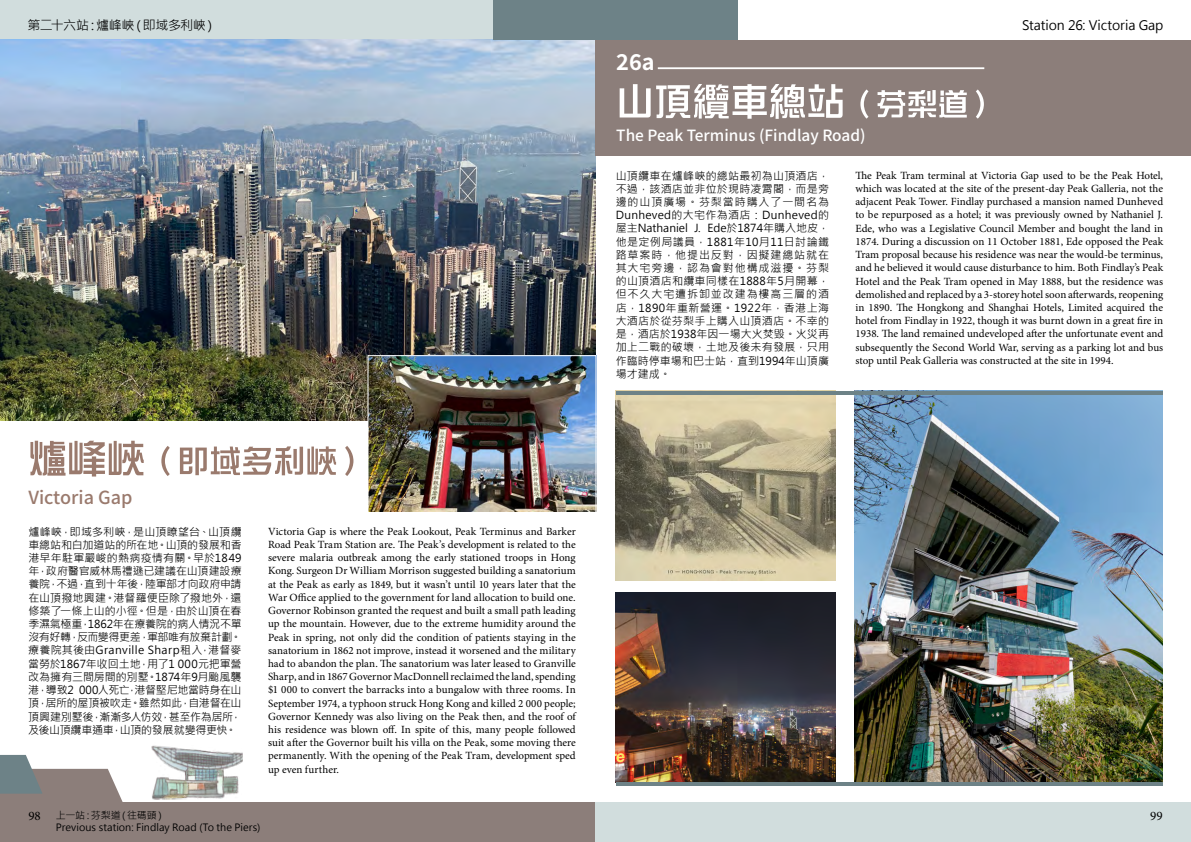
<style>
.page{position:relative;width:1191px;height:842px;background:#fff}
.page>*{position:absolute;margin:0;border:0;box-sizing:border-box;transform-origin:0 0}
.t1{font:700 21.8px "Source Han Sans HK";color:#fff}
.t2{font:500 18px "Source Han Sans HK";color:#9a7a6d}
.t3{font:500 15.4px "Source Han Sans HK";color:#fff}
.t4{font:13px "Microsoft Jheng Hei";letter-spacing:-.01em;color:#000}
.t5{font:13px "Microsoft Jheng Hei";letter-spacing:-.03em;color:#000}
.t6{font:13px "Minion Pro";color:#000}
.t7{font:11px/13.2px "Minion Pro";color:#000;text-align:justify}
.t8{font:11px/13.2px "Microsoft Jheng Hei";color:#000;text-align:justify}
.t9{font:10px/12px "Microsoft Jheng Hei";color:#000}
.s1{color:#fff}
</style>
<div class="page">
<div style="left:0;top:0;width:595px;height:40px;background:#d1dddd"></div>
<div style="left:0;top:803px;width:595px;height:39px;background:#8c7e7a"></div>
<img style="left:0;top:40px;width:595px;height:381px">
<svg style="left:0;top:755px;width:129px;height:48px"></svg>
<div style="left:595px;top:802px;width:596px;height:40px;background:#d1dddd"></div>
<div style="left:493px;top:0;width:245px;height:40px;background:#6d8287"></div>
<img style="left:151px;top:745px;width:92px;height:55px">
<img style="left:369px;top:357px;width:225px;height:154px">
<div style="left:367px;top:355px;width:229px;height:160px;border:1px solid #fff"></div>
<img style="left:615px;top:391px;width:220px;height:189px">
<img style="left:854px;top:394px;width:308px;height:388px">
<img style="left:615px;top:592px;width:220px;height:190px">
<hr style="left:616px;top:391px;width:546px;height:3px;background:#6d8287">
<hr style="left:616px;top:782px;width:546px;height:4px;background:#6d8287">
<svg style="left:30px;top:441px;width:114px;height:35px"></svg>
<svg style="left:161px;top:446px;width:192px;height:30px"></svg>
<div style="left:595px;top:40px;width:596px;height:115px;background:#8c7e7a"></div>
<hr style="left:658px;top:67px;width:326px;height:2px;background:#fff">
<svg style="left:619px;top:84px;width:223px;height:35px"></svg>
<svg style="left:860px;top:89px;width:124px;height:30px"></svg>
<p class="t5" style="left:27px;top:17px;width:190px">第二十六站：爐峰峽（即域多利峽）</p>
<p class="t4" style="left:1022px;top:17px;width:143px">Station 26: Victoria Gap</p>
<h2 class="t1" style="left:616px;top:50px;width:40px">26a</h2>
<h3 class="t3" style="left:616px;top:127px;width:251px">The Peak Terminus (Findlay Road)</h3>
<p class="t8" style="left:616px;top:169px;width:215px">山頂纜車在爐峰峽的總站最初為山頂酒店，不過，該酒店並非位於現時凌霄閣，而是旁邊的山頂廣場。芬梨當時購入了一間名為Dunheved的大宅作為酒店：Dunheved的屋主Nathaniel J. Ede於1874年購入地皮，他是定例局議員，1881年10月11日討論鐵路草案時，他提出反對，因擬建總站就在其大宅旁邊，認為會對他構成滋擾。芬梨的山頂酒店和纜車同樣在1888年5月開幕，但不久大宅遭拆卸並改建為樓高三層的酒店，1890年重新營運。1922年，香港上海大酒店於從芬梨手上購入山頂酒店。不幸的是，酒店於1938年因一場大火焚毁。火災再加上二戰的破壞，土地及後未有發展，只用作臨時停車場和巴士站，直到1994年山頂廣場才建成。</p>
<p class="t7" style="left:855px;top:169px;width:309px">The Peak Tram terminal at Victoria Gap used to be the Peak Hotel, which was located at the site of the present-day Peak Galleria, not the adjacent Peak Tower. Findlay purchased a mansion named Dunheved to be repurposed as a hotel; it was previously owned by Nathaniel J.<br>Ede, who was a Legislative Council Member and bought the land in 1874. During a discussion on 11 October 1881, Ede opposed the Peak Tram proposal because his residence was near the would-be terminus, and he believed it would cause disturbance to him. Both Findlay’s Peak Hotel and the Peak Tram opened in May 1888, but the residence was demolished and replaced by a 3-storey hotel soon afterwards, reopening in 1890. The Hongkong and Shanghai Hotels, Limited acquired the hotel from Findlay in 1922, though it was burnt down in a great fire in 1938. The land remained undeveloped after the unfortunate event and subsequently the Second World War, serving as a parking lot and bus stop until Peak Galleria was constructed at the site in 1994.</p>
<p class="t2" style="left:28px;top:487px;width:106px">Victoria Gap</p>
<p class="t8" style="left:28px;top:525px;width:215px">爐峰峽，即域多利峽，是山頂瞭望台、山頂纜車總站和白加道站的所在地。山頂的發展和香港早年駐軍嚴峻的熱病疫情有關。早於1849年，政府醫官威林馬禮遜已建議在山頂建設療養院，不過，直到十年後，陸軍部才向政府申請在山頂撥地興建。港督羅便臣除了撥地外，還修築了一條上山的小徑。但是，由於山頂在春季濕氣極重，1862年在療養院的病人情況不單沒有好轉，反而變得更差，軍部唯有放棄計劃。療養院其後由Granville<span class="s1">.</span>Sharp租入，港督麥當勞於1867年收回土地，用了1 000元把軍營改為擁有三間房間的別墅。1874年9月颱風襲港，導致2 000人死亡，港督堅尼地當時身在山頂，居所的屋頂被吹走。雖然如此，自港督在山頂興建別墅後，漸漸多人仿效，甚至作為居所，及後山頂纜車通車，山頂的發展就變得更快。</p>
<p class="t7" style="left:268px;top:525px;width:309px">Victoria Gap is where the Peak Lookout, Peak Terminus and Barker Road Peak Tram Station are. The Peak’s development is related to the severe malaria outbreak among the early stationed troops in Hong Kong. Surgeon Dr William Morrison suggested building a sanatorium at the Peak as early as 1849, but it wasn’t until 10 years later that the War Office applied to the government for land allocation to build one.<br>Governor Robinson granted the request and built a small path leading up the mountain. However, due to the extreme humidity around the Peak in spring, not only did the condition of patients staying in the sanatorium in 1862 not improve, instead it worsened and the military had to abandon the plan. The sanatorium was later leased to Granville Sharp, and in 1867 Governor MacDonnell reclaimed the land, spending $1 000 to convert the barracks into a bungalow with three rooms. In September 1974, a typhoon struck Hong Kong and killed 2 000 people; Governor Kennedy was also living on the Peak then, and the roof of his residence was blown off. In spite of this, many people followed suit after the Governor built his villa on the Peak, some moving there permanently. With the opening of the Peak Tram, development sped up even further.</p>
<p class="t9" style="left:56px;top:810px;width:206px">上一站：芬梨道（往碼頭）<br>Previous station: Findlay Road (To the Piers)</p>
<p class="t6" style="left:28px;top:807px;width:14px">98</p>
<p class="t6" style="left:1150px;top:807px;width:14px">99</p>
</div>
